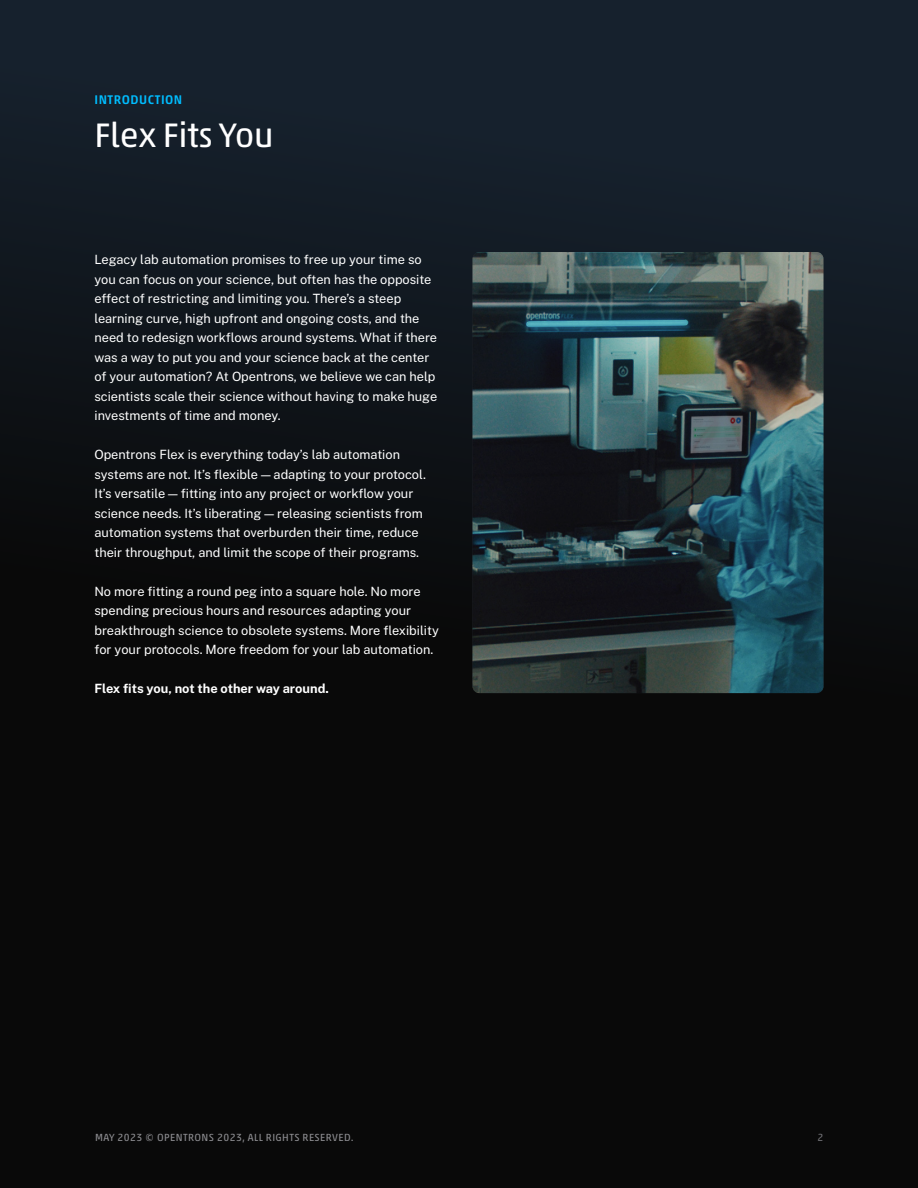
<style>
.page{position:relative;width:918px;height:1188px;background:#fff}
.page>*{position:absolute;margin:0;border:0;box-sizing:border-box;transform-origin:0 0}
.t1{font:34.5px "Akko Pro";letter-spacing:-.005em;color:#fff}
.t2{font:12.75px/19.5px "Public Sans";color:#fff}
.t3{font:700 12.75px "Public Sans";color:#fff}
.t4{font:500 12.75px "Akko Pro";letter-spacing:.04em;color:#00bdff}
.t5{font:10.5px "Akko Pro";letter-spacing:.04em;color:#8d8d91}
.t6{font:10.5px "Akko Pro";color:#707075}
</style>
<div class="page">
<div style="left:0;top:0;width:918px;height:1188px;background:linear-gradient(to bottom,#151f2a,#050200)"></div>
<img style="left:472px;top:252px;width:352px;height:441px">
<p class="t4" style="left:94px;top:92px;width:89px">INTRODUCTION</p>
<h1 class="t1" style="left:94px;top:115px;width:181px">Flex Fits You</h1>
<p class="t2" style="left:94px;top:249px;width:344px">Legacy lab automation promises to free up your time so you can focus on your science, but often has the opposite effect of restricting and limiting you. There’s a steep learning curve, high upfront and ongoing costs, and the need to redesign workflows around systems. What if there was a way to put you and your science back at the center of your automation? At Opentrons, we believe we can help scientists scale their science without having to make huge investments of time and money.</p>
<p class="t2" style="left:94px;top:444px;width:333px">Opentrons Flex is everything today’s lab automation systems are not. It’s flexible — adapting to your protocol.<br>It’s versatile — fitting into any project or workflow your science needs. It’s liberating — releasing scientists from automation systems that overburden their time, reduce their throughput, and limit the scope of their programs.</p>
<p class="t2" style="left:94px;top:581px;width:346px">No more fitting a round peg into a square hole. No more spending precious hours and resources adapting your breakthrough science to obsolete systems. More flexibility for your protocols. More freedom for your lab automation.</p>
<p class="t3" style="left:94px;top:680px;width:236px">Flex fits you, not the other way around.</p>
<p class="t5" style="left:95px;top:1131px;width:260px">MAY 2023 © OPENTRONS 2023, ALL RIGHTS RESERVED.</p>
<p class="t6" style="left:818px;top:1131px;width:7px">2</p>
</div>
